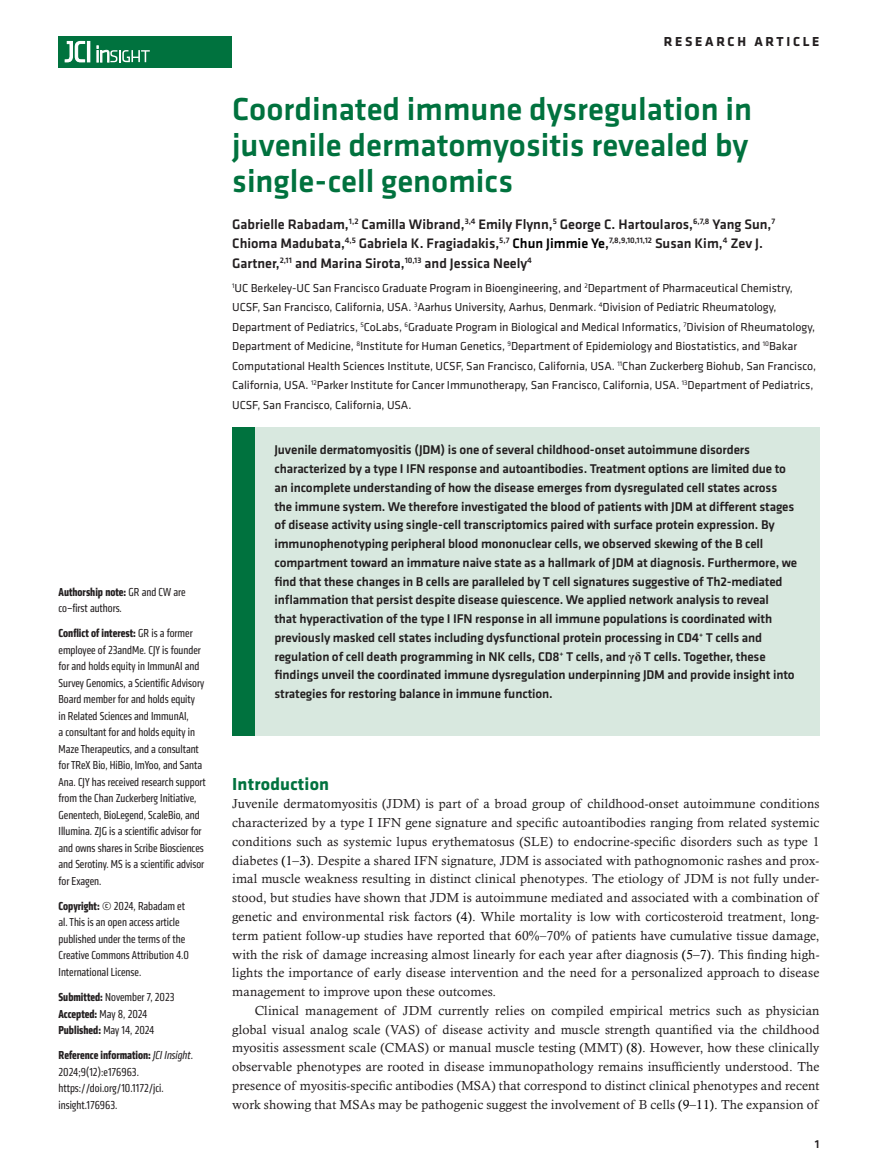
<style>
.page{position:relative;width:878px;height:1175px;background:#fff}
.page>*{position:absolute;margin:0;border:0;box-sizing:border-box;transform-origin:0 0}
.t1{font:500 33px/36px "Klavika Basic";color:#00723e;text-align:justify}
.t2{font:700 18px "Klavika";letter-spacing:.01em;color:#00723e}
.t3{font:500 14.25px/19.5px "Klavika Basic";color:#231f20}
.t4{font:700 13.5px "Klavika Basic";letter-spacing:.2em;color:#231f20}
.t5{font:13.2px/18.8px "Calisto MT Std";letter-spacing:.01em;color:#231f20;text-align:justify}
.t6{font:500 13.2px/18.8px "Klavika Basic";letter-spacing:-.01em;color:#231f20}
.t7{font:condensed 12px/16.5px "Klavika";color:#231f20}
.t8{font:12px/19.5px "Klavika";letter-spacing:-.005em;color:#231f20}
.t9{font:500 12px "Klavika Basic";color:#231f20}
.s1{font-weight:700}
.s2{font-style:italic}
.s3{color:#000}
.s4{font-family:"Times New Roman";font-weight:700}
</style>
<div class="page">
<div style="left:59px;top:36px;width:173px;height:31px;background:#00723e"></div>
<hr style="left:87px;top:41px;width:3px;height:21px;background:#fff">
<svg style="left:64px;top:41px;width:21px;height:22px"></svg>
<svg style="left:97px;top:46px;width:53px;height:16px"></svg>
<div style="left:232px;top:427px;width:587px;height:308px;background:#d8e8df"></div>
<div style="left:232px;top:427px;width:22px;height:308px;background:#00723e"></div>
<p class="t7" style="left:59px;top:583px;width:129px"><span class="s1">Authorship note:</span> GR and CW are co–first authors.</p>
<p class="t7" style="left:59px;top:625px;width:149px"><span class="s1">Conflict of interest:</span> GR is a former employee of 23andMe. CJY is founder for and holds equity in ImmunAI and Survey Genomics, a Scientific Advisory Board member for and holds equity<br>in Related Sciences and ImmunAI,<br>a consultant for and holds equity in Maze Therapeutics, and a consultant for TReX Bio, HiBio, ImYoo, and Santa Ana. CJY has received research support from the Chan Zuckerberg Initiative, Genentech, BioLegend, ScaleBio, and Illumina. ZJG is a scientific advisor for and owns shares in Scribe Biosciences and Serotiny. MS is a scientific advisor for Exagen.</p>
<p class="t7" style="left:59px;top:897px;width:132px"><span class="s1">Copyright:</span> © 2024, Rabadam et al. This is an open access article published under the terms of the<br>Creative Commons Attribution 4.0<br>International License.</p>
<p class="t7" style="left:59px;top:988px;width:118px"><span class="s1">Submitted:</span> November 7, 2023<br><span class="s1">Accepted:</span> May 8, 2024<br><span class="s1">Published:</span> May 14, 2024</p>
<p class="t7" style="left:59px;top:1046px;width:136px"><span class="s1">Reference information:</span> <span class="s2">JCI Insight</span>.<br>2024;9(12):e176963. https://doi.org/10.1172/jci. insight.176963.</p>
<p class="t4" style="left:663px;top:32px;width:157px">RESEARCH ARTICLE</p>
<h1 class="t1" style="left:232px;top:91px;width:521px">Coordinated immune dysregulation in juvenile dermatomyositis revealed by single-cell genomics</h1>
<p class="t3" style="left:232px;top:214px;width:544px">Gabrielle Rabadam,<sup>1,2</sup> Camilla Wibrand,<sup>3,4</sup> Emily Flynn,<sup>5</sup> George C. Hartoularos,<sup>6,7,8</sup> Yang Sun,<sup>7<br></sup>Chioma Madubata,<sup>4,5</sup> Gabriela K. Fragiadakis,<sup>5,7</sup> <span class="s3">Chun Jimmie Ye</span>,<sup>7,8,9,10,11,12</sup> Susan Kim,<sup>4</sup> Zev J.<br>Gartner,<sup>2,11</sup> and Marina Sirota,<sup>10,13</sup> and Jessica Neely<sup>4</sup></p>
<p class="t8" style="left:232px;top:277px;width:585px"><sup>1</sup>UC Berkeley-UC San Francisco Graduate Program in Bioengineering, and <sup>2</sup>Department of Pharmaceutical Chemistry, UCSF, San Francisco, California, USA. <sup>3</sup>Aarhus University, Aarhus, Denmark. <sup>4</sup>Division of Pediatric Rheumatology, Department of Pediatrics, <sup>5</sup>CoLabs, <sup>6</sup>Graduate Program in Biological and Medical Informatics, <sup>7</sup>Division of Rheumatology, Department of Medicine, <sup>8</sup>Institute for Human Genetics, <sup>9</sup>Department of Epidemiology and Biostatistics, and <sup>10</sup>Bakar Computational Health Sciences Institute, UCSF, San Francisco, California, USA. <sup>11</sup>Chan Zuckerberg Biohub, San Francisco, California, USA. <sup>12</sup>Parker Institute for Cancer Immunotherapy, San Francisco, California, USA. <sup>13</sup>Department of Pediatrics, UCSF, San Francisco, California, USA.</p>
<p class="t6" style="left:274px;top:440px;width:524px">Juvenile dermatomyositis (JDM) is one of several childhood-onset autoimmune disorders characterized by a type I IFN response and autoantibodies. Treatment options are limited due to an incomplete understanding of how the disease emerges from dysregulated cell states across the immune system. We therefore investigated the blood of patients with JDM at different stages of disease activity using single-cell transcriptomics paired with surface protein expression. By immunophenotyping peripheral blood mononuclear cells, we observed skewing of the B cell compartment toward an immature naive state as a hallmark of JDM at diagnosis. Furthermore, we find that these changes in B cells are paralleled by T cell signatures suggestive of Th2-mediated inflammation that persist despite disease quiescence. We applied network analysis to reveal<br>that hyperactivation of the type I IFN response in all immune populations is coordinated with previously masked cell states including dysfunctional protein processing in CD4<sup>+</sup> T cells and regulation of cell death programming in NK cells, CD8<sup>+</sup> T cells, and <span class="s4">γδ</span> T cells. Together, these findings unveil the coordinated immune dysregulation underpinning JDM and provide insight into strategies for restoring balance in immune function.</p>
<h2 class="t2" style="left:232px;top:770px;width:98px">Introduction</h2>
<p class="t5" style="left:232px;top:794px;width:588px">Juvenile dermatomyositis (JDM) is part of a broad group of childhood-onset autoimmune conditions characterized by a type I IFN gene signature and specific autoantibodies ranging from related systemic conditions such as systemic lupus erythematosus (SLE) to endocrine-specific disorders such as type 1 diabetes <span class="s3">(1–3)</span>. Despite a shared IFN signature, JDM is associated with pathognomonic rashes and prox&shy;imal muscle weakness resulting in distinct clinical phenotypes. The etiology of JDM is not fully under&shy;stood, but studies have shown that JDM is autoimmune mediated and associated with a combination of genetic and environmental risk factors <span class="s3">(4)</span>. While mortality is low with corticosteroid treatment, long&shy;term patient follow-up studies have reported that 60%–70% of patients have cumulative tissue damage, with the risk of damage increasing almost linearly for each year after diagnosis <span class="s3">(5–7)</span>. This finding high&shy;lights the importance of early disease intervention and the need for a personalized approach to disease management to improve upon these outcomes.</p>
<p class="t5" style="left:232px;top:1001px;width:588px;text-indent:22px">Clinical management of JDM currently relies on compiled empirical metrics such as physician global visual analog scale (VAS) of disease activity and muscle strength quantified via the childhood myositis assessment scale (CMAS) or manual muscle testing (MMT) <span class="s3">(8)</span>. However, how these clinically observable phenotypes are rooted in disease immunopathology remains insufficiently understood. The presence of myositis-specific antibodies (MSA) that correspond to distinct clinical phenotypes and recent work showing that MSAs may be pathogenic suggest the involvement of B cells <span class="s3">(9–11)</span>. The expansion of</p>
<p class="t9" style="left:814px;top:1135px;width:6px">1</p>
</div>
